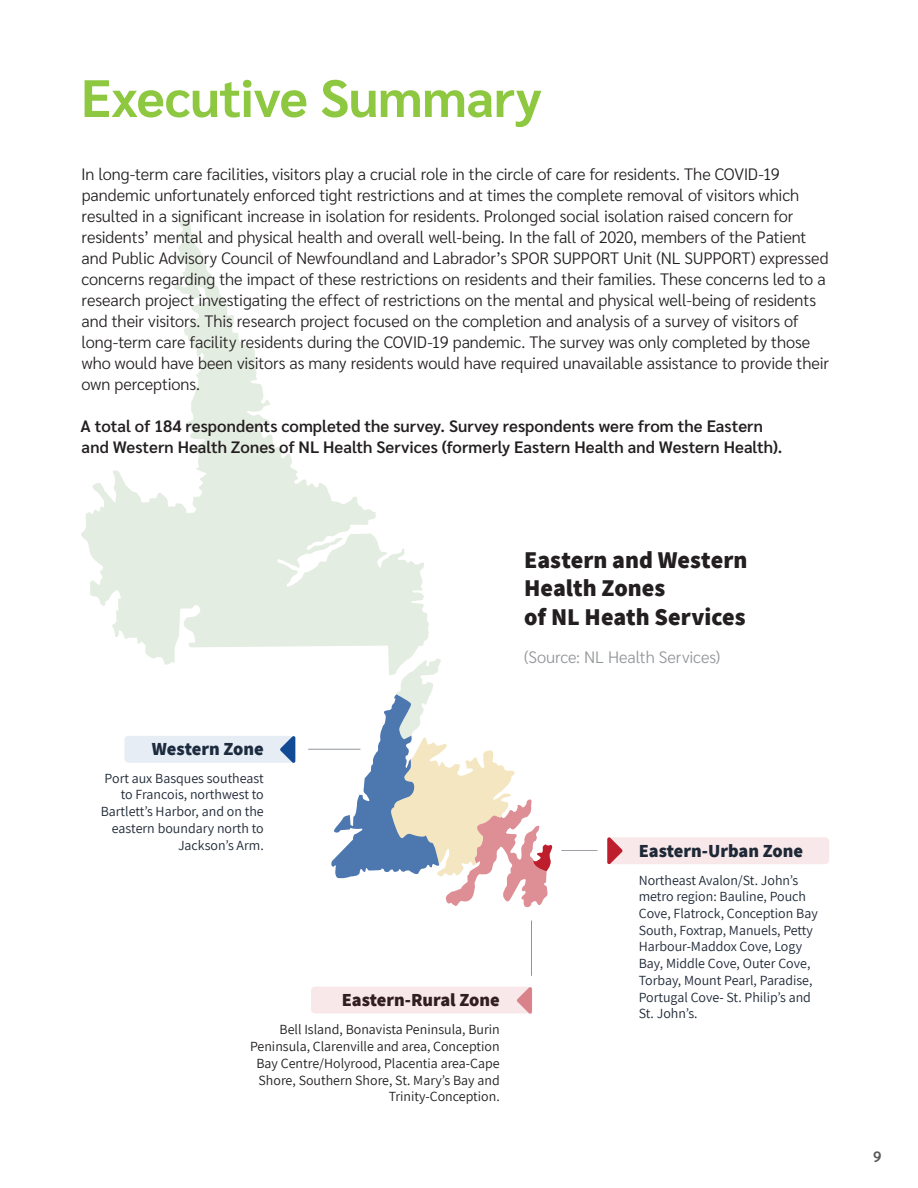
<style>
.page{position:relative;width:918px;height:1188px;background:#fff}
.page>*{position:absolute;margin:0;border:0;box-sizing:border-box;transform-origin:0 0}
.t1{font:700 52.5px "Sarabun";letter-spacing:-.005em;color:#8ec740}
.Body_Copy{font:800 24px/28.8px "Assistant";color:#231f20}
.t2{font:800 18.3px "Assistant";color:#1e2836}
.t3{font:800 18.3px "Assistant";color:#231f20}
.Body_Copy-2{font:300 16.5px/21px "Sarabun";letter-spacing:-.005em;color:#231f20}
.Body_Copy-3{font:600 16.5px/21px "Sarabun";color:#231f20}
.Body_Copy-4{font:300 16.5px "Sarabun";letter-spacing:-.005em;color:#939598}
.t4{font:600 15px "Sarabun";color:#585a5c}
.t5{font:13.95px/16.8px "Assistant";color:#1e2836;text-align:right}
.t6{font:13.95px/16.8px "Assistant";color:#231f20;text-align:right}
</style>
<div class="page">
<svg style="left:81px;top:219px;width:348px;height:446px"></svg>
<svg style="left:292px;top:736px;width:3px;height:27px"></svg>
<svg style="left:331px;top:659px;width:222px;height:248px"></svg>
<hr style="left:308px;top:749px;width:52px;height:1px;background:#1e2836">
<hr style="left:561px;top:850px;width:37px;height:1px;background:#1e2836">
<hr style="left:531px;top:921px;width:1px;height:55px;background:#1e2836">
<div style="left:607px;top:837px;width:222px;height:27px;background:#f8e8ea;border-radius:4px"></div>
<div style="left:311px;top:987px;width:221px;height:27px;background:#f8e8ea;border-radius:4px"></div>
<div style="left:124px;top:736px;width:170px;height:27px;background:#e7edf4;border-radius:4px"></div>
<p class="t1" style="left:81px;top:68px;width:463px">Executive Summary</p>
<p class="Body_Copy-2" style="left:81px;top:164px;width:749px">In long-term care facilities, visitors play a crucial role in the circle of care for residents. The COVID-19 pandemic unfortunately enforced tight restrictions and at times the complete removal of visitors which resulted in a significant increase in isolation for residents. Prolonged social isolation raised concern for residents’ mental and physical health and overall well-being. In the fall of 2020, members of the Patient and Public Advisory Council of Newfoundland and Labrador’s SPOR SUPPORT Unit (NL SUPPORT) expressed concerns regarding the impact of these restrictions on residents and their families. These concerns led to a research project investigating the effect of restrictions on the mental and physical well-being of residents and their visitors. This research project focused on the completion and analysis of a survey of visitors of long-term care facility residents during the COVID-19 pandemic. The survey was only completed by those who would have been visitors as many residents would have required unavailable assistance to provide their own perceptions.</p>
<p class="Body_Copy-3" style="left:81px;top:416px;width:703px">A total of 184 respondents completed the survey. Survey respondents were from the Eastern and Western Health Zones of NL Health Services (formerly Eastern Health and Western Health).</p>
<p class="Body_Copy" style="left:524px;top:544px;width:225px">Eastern and Western<br>Health Zones<br>of NL Heath Services</p>
<p class="Body_Copy-4" style="left:524px;top:648px;width:198px">(Source: NL Health Services)</p>
<p class="t2" style="left:152px;top:736px;width:113px">Western Zone</p>
<p class="t5" style="left:101px;top:769px;width:165px">Port aux Basques southeast to Francois, northwest to<br>Bartlett’s Harbor, and on the eastern boundary north to<br>Jackson’s Arm.</p>
<p class="t3" style="left:342px;top:988px;width:160px">Eastern-Rural Zone</p>
<p class="t6" style="left:250px;top:1021px;width:251px">Bell Island, Bonavista Peninsula, Burin Peninsula, Clarenville and area, Conception Bay Centre/Holyrood, Placentia area-Cape Shore, Southern Shore, St. Mary’s Bay and Trinity-Conception.</p>
<p class="t2" style="left:639px;top:838px;width:166px">Eastern-Urban Zone</p>
<p class="t5" style="left:639px;top:871px;width:181px;text-align:left">Northeast Avalon/St. John’s metro region: Bauline, Pouch<br>Cove, Flatrock, Conception Bay<br>South, Foxtrap, Manuels, Petty<br>Harbour-Maddox Cove, Logy<br>Bay, Middle Cove, Outer Cove,<br>Torbay, Mount Pearl, Paradise,<br>Portugal Cove- St. Philip’s and<br>St. John’s.</p>
<p class="t4" style="left:873px;top:1148px;width:10px">9</p>
</div>
